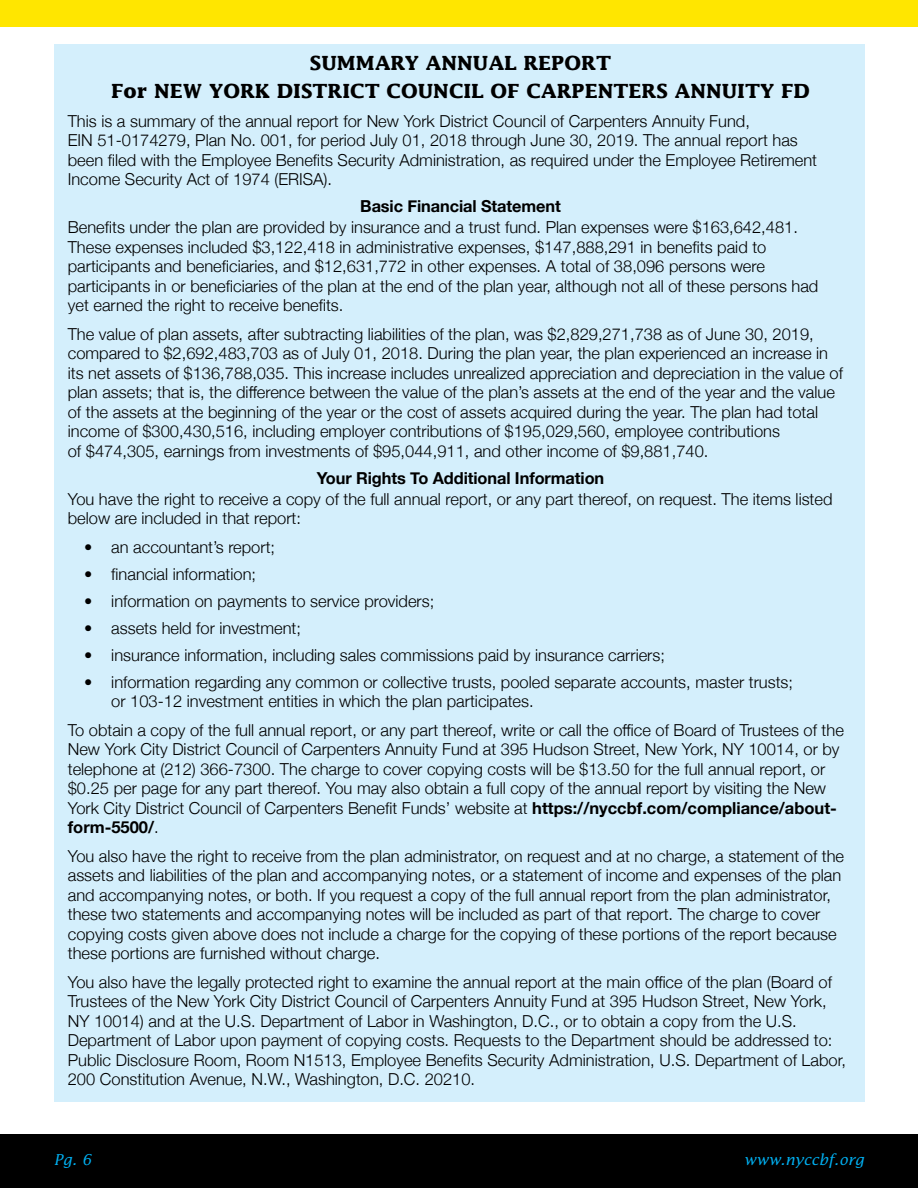
<style>
.page{position:relative;width:918px;height:1188px;background:#fff}
.page>*{position:absolute;margin:0;border:0;box-sizing:border-box;transform-origin:0 0}
.t1{font:700 19.5px/28.5px "Lucida";color:#000;text-align:center}
.t2{font:300 16.5px/19.5px "Helvetica Neue";color:#000}
.t3{font:700 16.5px "Helvetica Neue";letter-spacing:-.005em;color:#000}
.t4{font:italic 15px "Lucida";color:#00aeef}
.s1{font-weight:700}
</style>
<div class="page">
<div style="left:0;top:1135px;width:918px;height:53px;background:#000"></div>
<div style="left:0;top:0;width:918px;height:27px;background:#ffe600"></div>
<div style="left:54px;top:44px;width:810px;height:1057px;background:#d4effc"></div>
<p class="t1" style="left:111px;top:48px;width:700px">SUMMARY ANNUAL REPORT<br>FOR NEW YORK DISTRICT COUNCIL OF CARPENTERS ANNUITY FD</p>
<p class="t2" style="left:68px;top:110px;width:751px">This is a summary of the annual report for New York District Council of Carpenters Annuity Fund,<br>EIN 51-0174279, Plan No. 001, for period July 01, 2018 through June 30, 2019. The annual report has been filed with the Employee Benefits Security Administration, as required under the Employee Retirement Income Security Act of 1974 (ERISA).</p>
<p class="t3" style="left:360px;top:193px;width:202px">Basic Financial Statement</p>
<p class="t2" style="left:68px;top:216px;width:752px">Benefits under the plan are provided by insurance and a trust fund. Plan expenses were $163,642,481.<br>These expenses included $3,122,418 in administrative expenses, $147,888,291 in benefits paid to participants and beneficiaries, and $12,631,772 in other expenses. A total of 38,096 persons were participants in or beneficiaries of the plan at the end of the plan year, although not all of these persons had yet earned the right to receive benefits.</p>
<p class="t2" style="left:68px;top:323px;width:777px">The value of plan assets, after subtracting liabilities of the plan, was $2,829,271,738 as of June 30, 2019, compared to $2,692,483,703 as of July 01, 2018. During the plan year, the plan experienced an increase in its net assets of $136,788,035. This increase includes unrealized appreciation and depreciation in the value of plan assets; that is, the difference between the value of the plan’s assets at the end of the year and the value of the assets at the beginning of the year or the cost of assets acquired during the year. The plan had total income of $300,430,516, including employer contributions of $195,029,560, employee contributions<br>of $474,305, earnings from investments of $95,044,911, and other income of $9,881,740.</p>
<p class="t3" style="left:317px;top:465px;width:289px">Your Rights To Additional Information</p>
<p class="t2" style="left:68px;top:488px;width:766px">You have the right to receive a copy of the full annual report, or any part thereof, on request. The items listed below are included in that report:</p>
<p class="t2" style="left:84px;top:536px;width:192px">• an accountant’s report;</p>
<p class="t2" style="left:84px;top:563px;width:173px">• financial information;</p>
<p class="t2" style="left:84px;top:590px;width:352px">• information on payments to service providers;</p>
<p class="t2" style="left:84px;top:617px;width:218px">• assets held for investment;</p>
<p class="t2" style="left:84px;top:644px;width:582px">• insurance information, including sales commissions paid by insurance carriers;</p>
<p class="t2" style="left:111px;top:671px;width:683px;text-indent:-27px">• information regarding any common or collective trusts, pooled separate accounts, master trusts; or 103-12 investment entities in which the plan participates.</p>
<p class="t2" style="left:68px;top:719px;width:778px">To obtain a copy of the full annual report, or any part thereof, write or call the office of Board of Trustees of the New York City District Council of Carpenters Annuity Fund at 395 Hudson Street, New York, NY 10014, or by telephone at (212) 366-7300. The charge to cover copying costs will be $13.50 for the full annual report, or $0.25 per page for any part thereof. You may also obtain a full copy of the annual report by visiting the New York City District Council of Carpenters Benefit Funds’ website at <span class="s1">https://nyccbf.com/compliance/about&shy;form-5500/</span>.</p>
<p class="t2" style="left:68px;top:845px;width:778px">You also have the right to receive from the plan administrator, on request and at no charge, a statement of the assets and liabilities of the plan and accompanying notes, or a statement of income and expenses of the plan and accompanying notes, or both. If you request a copy of the full annual report from the plan administrator, these two statements and accompanying notes will be included as part of that report. The charge to cover copying costs given above does not include a charge for the copying of these portions of the report because these portions are furnished without charge.</p>
<p class="t2" style="left:68px;top:971px;width:780px">You also have the legally protected right to examine the annual report at the main office of the plan (Board of Trustees of the New York City District Council of Carpenters Annuity Fund at 395 Hudson Street, New York, NY 10014) and at the U.S. Department of Labor in Washington, D.C., or to obtain a copy from the U.S.<br>Department of Labor upon payment of copying costs. Requests to the Department should be addressed to:<br>Public Disclosure Room, Room N1513, Employee Benefits Security Administration, U.S. Department of Labor, 200 Constitution Avenue, N.W., Washington, D.C. 20210.</p>
<p class="t4" style="left:54px;top:1151px;width:38px">Pg. 6</p>
<p class="t4" style="left:744px;top:1151px;width:122px">www.nyccbf.org</p>
</div>
